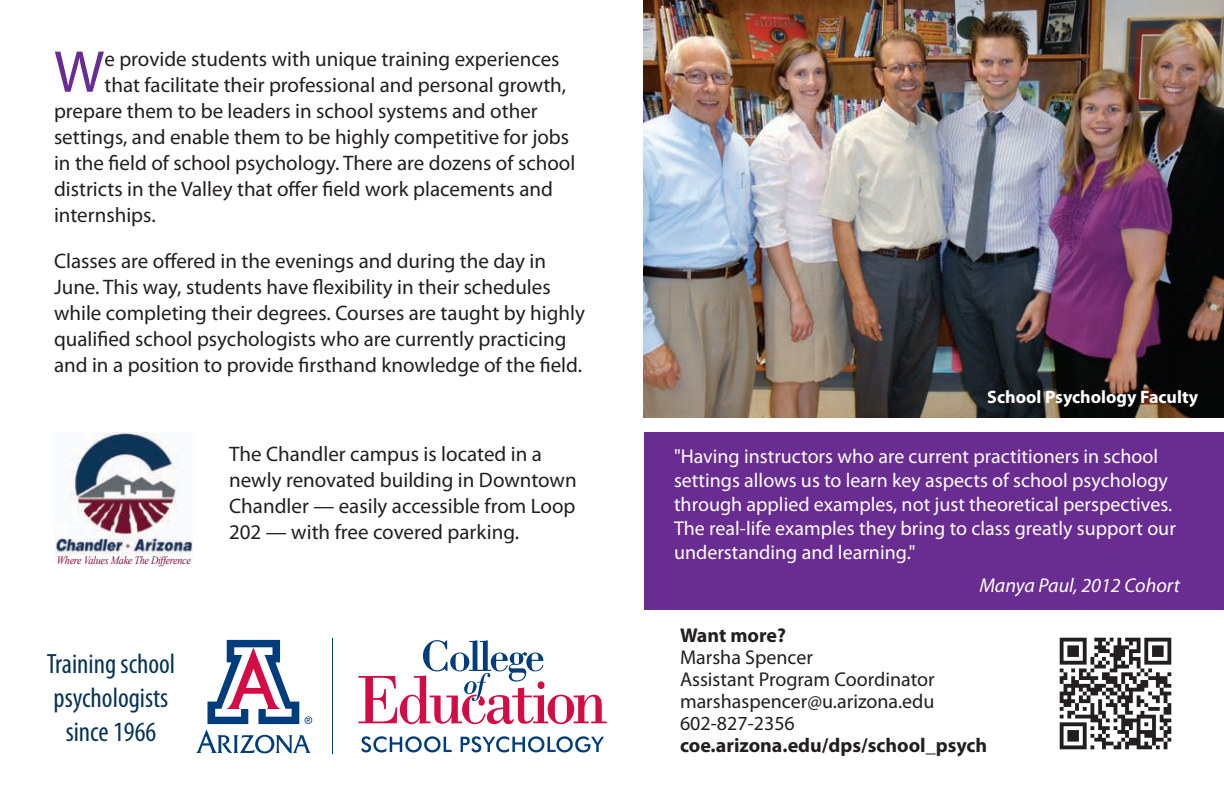
<style>
.page{position:relative;width:1224px;height:792px;background:#fff}
.page>*{position:absolute;margin:0;border:0;box-sizing:border-box;transform-origin:0 0}
.t1{font:59.6px "Myriad Pro";color:#692c91}
.t2{font:condensed 28px/33.6px "Myriad Pro";color:#083456;text-align:center}
.t3{font:21px/26px "Myriad Pro";color:#231f20}
.t4{font:20px/24px "Myriad Pro";color:#fff}
.t5{font:20px/22px "Myriad Pro";color:#231f20}
.t6{font:700 20px "Myriad Pro";color:#231f20}
.t7{font:italic 20px "Myriad Pro";color:#fff}
.t8{font:700 18px "Myriad Pro";color:#fff}
.t9{font:italic 11.4px "Times New Roman";letter-spacing:-.03em;color:#86183f;scale:.9 1}
</style>
<div class="page">
<img style="left:644px;top:0;width:580px;height:417px">
<div style="left:644px;top:432px;width:580px;height:178px;background:#692c91"></div>
<img style="left:56px;top:432px;width:137px;height:123px">
<svg style="left:196px;top:639px;width:116px;height:114px"></svg>
<hr style="left:332px;top:639px;width:1px;height:115px;background:#013d7d">
<svg style="left:358px;top:640px;width:249px;height:84px"></svg>
<svg style="left:361px;top:736px;width:91px;height:16px"></svg>
<svg style="left:461px;top:736px;width:143px;height:16px"></svg>
<img style="left:1059px;top:637px;width:113px;height:113px">
<h1 class="t1" style="left:54px;top:35px;width:52px">W</h1>
<p class="t3" style="left:104px;top:45px;width:457px">e provide students with unique training experiences</p>
<p class="t3" style="left:104px;top:71px;width:463px">that facilitate their professional and personal growth,</p>
<p class="t3" style="left:54px;top:97px;width:485px">prepare them to be leaders in school systems and other</p>
<p class="t3" style="left:54px;top:123px;width:517px">settings, and enable them to be highly competitive for jobs</p>
<p class="t3" style="left:54px;top:149px;width:523px">in the field of school psychology. There are dozens of school</p>
<p class="t3" style="left:54px;top:175px;width:501px">districts in the Valley that offer field work placements and</p>
<p class="t3" style="left:54px;top:201px;width:103px">internships.</p>
<p class="t3" style="left:54px;top:247px;width:532px">Classes are offered in the evenings and during the day in June. This way, students have flexibility in their schedules while completing their degrees. Courses are taught by highly qualified school psychologists who are currently practicing and in a position to provide firsthand knowledge of the field.</p>
<p class="t8" style="left:987px;top:386px;width:212px">School Psychology Faculty</p>
<p class="t9" style="left:57px;top:552px;width:151px">Where Values Make The Difference</p>
<h2 class="t2" style="left:47px;top:647px;width:130px">Training school psychologists since 1966</h2>
<p class="t3" style="left:229px;top:441px;width:349px">The Chandler campus is located in a newly renovated building in Downtown Chandler — easily accessible from Loop 202 — with free covered parking.</p>
<p class="t4" style="left:674px;top:444px;width:503px">"Having instructors who are current practitioners in school settings allows us to learn key aspects of school psychology through applied examples, not just theoretical perspectives.<br>The real-life examples they bring to class greatly support our understanding and learning."</p>
<p class="t7" style="left:979px;top:573px;width:202px">Manya Paul, 2012 Cohort</p>
<p class="t6" style="left:680px;top:622px;width:108px">Want more?</p>
<p class="t5" style="left:680px;top:646px;width:256px">Marsha Spencer<br>Assistant Program Coordinator marshaspencer@u.arizona.edu<br>602-827-2356</p>
<p class="t6" style="left:680px;top:732px;width:309px">coe.arizona.edu/dps/school_psych</p>
</div>
